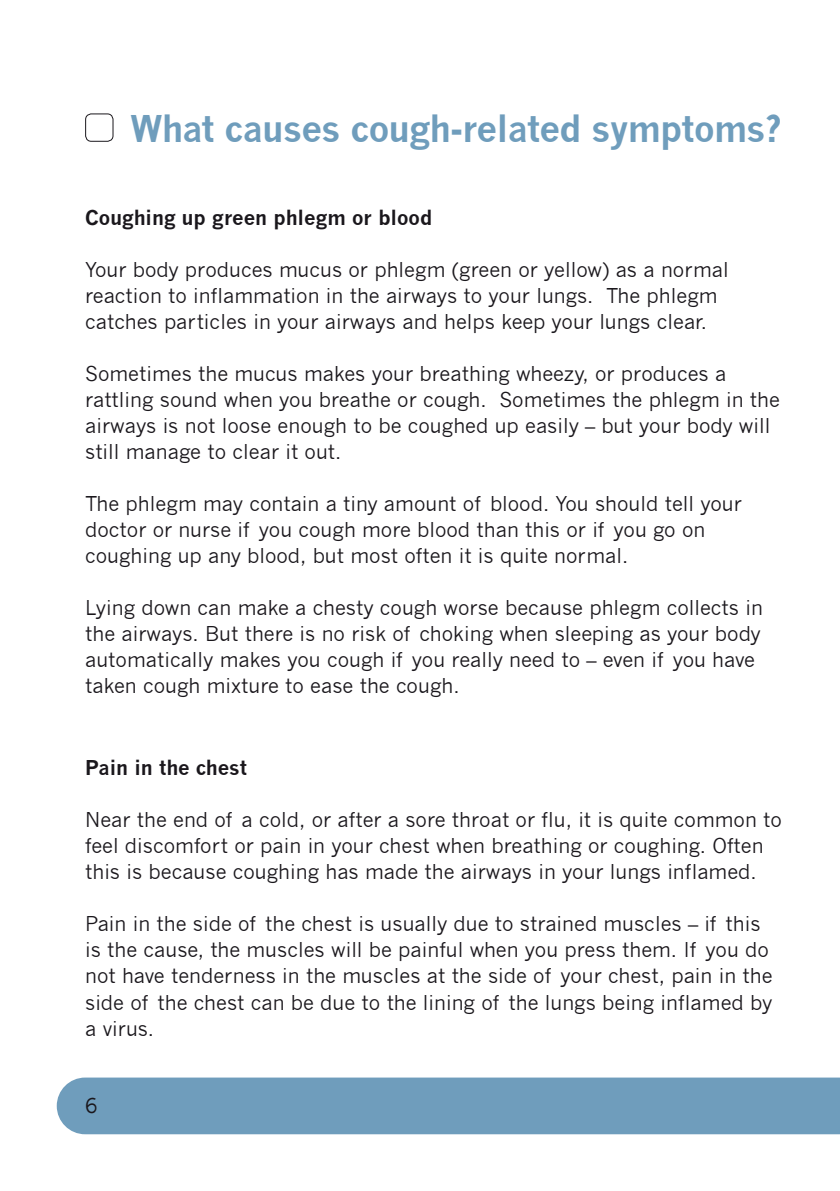
<style>
.page{position:relative;width:840px;height:1191px;background:#fff}
.page>*{position:absolute;margin:0;border:0;box-sizing:border-box;transform-origin:0 0}
.t1{font:700 36px "News Gothic";letter-spacing:-.02em;color:#6f9dbc}
.t2{font:20px/26px "News Gothic";color:#1a171c}
.t3{font:700 20px "News Gothic";color:#1a171c}
</style>
<div class="page">
<div style="left:57px;top:1077px;width:782px;height:57px;background:#6f9dbc"></div>
<div style="left:85px;top:113px;width:28px;height:29px;border:1px solid #1a171c;border-radius:6px"></div>
<h1 class="t1" style="left:130px;top:107px;width:652px">What causes cough-related symptoms?</h1>
<p class="t3" style="left:85px;top:205px;width:348px">Coughing up green phlegm or blood</p>
<p class="t2" style="left:85px;top:256px;width:644px">Your body produces mucus or phlegm (green or yellow) as a normal reaction to inflammation in the airways to your lungs. The phlegm catches particles in your airways and helps keep your lungs clear.</p>
<p class="t2" style="left:85px;top:360px;width:696px">Sometimes the mucus makes your breathing wheezy, or produces a rattling sound when you breathe or cough. Sometimes the phlegm in the airways is not loose enough to be coughed up easily – but your body will still manage to clear it out.</p>
<p class="t2" style="left:85px;top:490px;width:658px">The phlegm may contain a tiny amount of blood. You should tell your doctor or nurse if you cough more blood than this or if you go on coughing up any blood, but most often it is quite normal.</p>
<p class="t2" style="left:85px;top:594px;width:679px">Lying down can make a chesty cough worse because phlegm collects in the airways. But there is no risk of choking when sleeping as your body automatically makes you cough if you really need to – even if you have taken cough mixture to ease the cough.</p>
<p class="t3" style="left:85px;top:756px;width:163px">Pain in the chest</p>
<p class="t2" style="left:85px;top:807px;width:698px">Near the end of a cold, or after a sore throat or flu, it is quite common to feel discomfort or pain in your chest when breathing or coughing. Often this is because coughing has made the airways in your lungs inflamed.</p>
<p class="t2" style="left:85px;top:911px;width:688px">Pain in the side of the chest is usually due to strained muscles – if this is the cause, the muscles will be painful when you press them. If you do not have tenderness in the muscles at the side of your chest, pain in the side of the chest can be due to the lining of the lungs being inflamed by a virus.</p>
<p class="t2" style="left:85px;top:1093px;width:14px">6</p>
</div>
